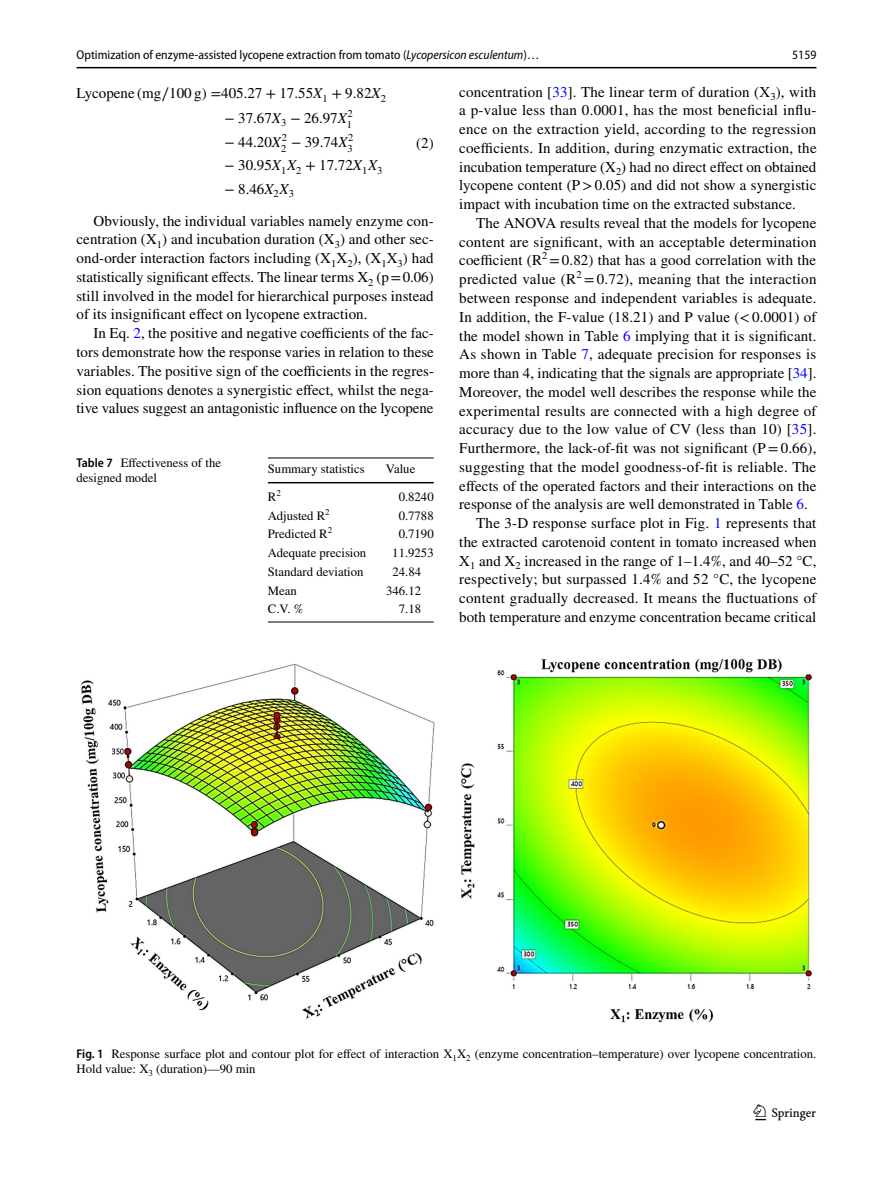
<style>
.page{position:relative;width:893px;height:1187px;background:#fff}
.page>*{position:absolute;margin:0;border:0;box-sizing:border-box;transform-origin:0 0}
.t1{font:22.5px "Springnew Regular 2";color:#000}
.t2{font:15px/18.8px "STIX";letter-spacing:.005em;color:#000;text-align:justify}
.t3{font:15px/24.8px "STIX General Regular 2";color:#000}
.t4{font:12.75px/15px "STIX";color:#000}
.t5{font:12.75px "Myriad Pro Semi Cn 3";color:#000}
.t6{font:semi-condensed 12.75px "Myriad Pro";color:#000}
.t7{font:10.5px "STIX General Regular 2";color:#000}
.s1{font-family:"Myriad Pro";font-style:italic;font-stretch:semi-condensed}
.s2{font-family:"STIX Math Regular 2"}
.s3{font-family:"STIX General Italic 2"}
.s4{color:#00f}
.s5{font-family:"Myriad Pro";font-weight:600;font-stretch:semi-condensed}
</style>
<div class="page">
<hr style="left:77px;top:67px;width:739px;height:1px;background:#000">
<hr style="left:268px;top:457px;width:118px;height:1px;background:#000">
<hr style="left:268px;top:482px;width:118px;height:1px;background:#000">
<hr style="left:386px;top:457px;width:48px;height:1px;background:#000">
<hr style="left:386px;top:482px;width:48px;height:1px;background:#000">
<hr style="left:268px;top:621px;width:118px;height:1px;background:#000">
<hr style="left:386px;top:621px;width:48px;height:1px;background:#000">
<img style="left:81px;top:659px;width:731px;height:363px">
<p class="t5" style="left:77px;top:48px;width:465px">Optimization of enzyme‑assisted lycopene extraction from tomato (<span class="s1">Lycopersicon esculentum</span>)…</p>
<p class="t6" style="left:792px;top:48px;width:26px">5159</p>
<p class="t3" style="left:225px;top:82px;width:163px;text-indent:-148px">Lycopene <span class="s2">(</span>mg<span class="s2">∕</span>100 g<span class="s2">) =</span>405.27 <span class="s2">+</span> 17.55<span class="s3">X</span><sub>1</sub> <span class="s2">+</span> 9.82<span class="s3">X</span><sub>2 </sub><span class="s2">−</span> 37.67<span class="s3">X</span><sub>3</sub> <span class="s2">−</span> 26.97<span class="s3">X</span><sup>2</sup></p>
<p class="t7" style="left:347px;top:121px;width:7px">1</p>
<p class="t3" style="left:225px;top:131px;width:64px"><span class="s2">−</span> 44.20<span class="s3">X</span><sup>2</sup></p>
<p class="t3" style="left:281px;top:131px;width:74px"><sub>2</sub> <span class="s2">−</span> 39.74<span class="s3">X</span><sup>2</sup></p>
<p class="t7" style="left:348px;top:145px;width:7px">3</p>
<p class="t3" style="left:225px;top:155px;width:159px;line-height:23.1px"><span class="s2">−</span> 30.95<span class="s3">X</span><sub>1</sub><span class="s3">X</span><sub>2</sub> <span class="s2">+</span> 17.72<span class="s3">X</span><sub>1</sub><span class="s3">X</span><sub>3 </sub><span class="s2">−</span> 8.46<span class="s3">X</span><sub>2</sub><span class="s3">X</span><sub>3</sub></p>
<p class="t2" style="left:416px;top:135px;width:19px">(2)</p>
<p class="t2" style="left:77px;top:212px;width:359px;text-indent:17px">Obviously, the individual variables namely enzyme con&shy;centration (X<sub>1</sub>) and incubation duration (X<sub>3</sub>) and other sec&shy;ond-order interaction factors including (X<sub>1</sub>X<sub>2</sub>), (X<sub>1</sub>X<sub>3</sub>) had statistically significant effects. The linear terms X<sub>2</sub> (p=0.06) still involved in the model for hierarchical purposes instead of its insignificant effect on lycopene extraction.</p>
<p class="t2" style="left:77px;top:325px;width:359px;text-indent:17px">In Eq. <span class="s4">2</span>, the positive and negative coefficients of the fac&shy;tors demonstrate how the response varies in relation to these variables. The positive sign of the coefficients in the regres&shy;sion equations denotes a synergistic effect, whilst the nega&shy;tive values suggest an antagonistic influence on the lycopene</p>
<p class="t4" style="left:77px;top:456px;width:146px"><span class="s5">Table 7</span> Effectiveness of the designed model</p>
<p class="t4" style="left:268px;top:462px;width:98px">Summary statistics</p>
<p class="t4" style="left:386px;top:462px;width:31px">Value</p>
<p class="t4" style="left:268px;top:490px;width:14px">R<sup>2</sup></p>
<p class="t4" style="left:399px;top:490px;width:37px">0.8240</p>
<p class="t4" style="left:268px;top:509px;width:63px">Adjusted R<sup>2</sup></p>
<p class="t4" style="left:399px;top:509px;width:37px">0.7788</p>
<p class="t4" style="left:268px;top:527px;width:66px">Predicted R<sup>2</sup></p>
<p class="t4" style="left:399px;top:527px;width:37px">0.7190</p>
<p class="t4" style="left:268px;top:546px;width:100px">Adequate precision</p>
<p class="t4" style="left:392px;top:546px;width:43px">11.9253</p>
<p class="t4" style="left:268px;top:565px;width:97px">Standard deviation</p>
<p class="t4" style="left:392px;top:565px;width:30px">24.84</p>
<p class="t4" style="left:268px;top:583px;width:31px">Mean</p>
<p class="t4" style="left:386px;top:583px;width:37px">346.12</p>
<p class="t4" style="left:268px;top:602px;width:37px">C.V. %</p>
<p class="t4" style="left:399px;top:602px;width:24px">7.18</p>
<p class="t2" style="left:459px;top:83px;width:359px">concentration [<span class="s4">33</span>]. The linear term of duration (X<sub>3</sub>), with a p-value less than 0.0001, has the most beneficial influ&shy;ence on the extraction yield, according to the regression coefficients. In addition, during enzymatic extraction, the incubation temperature (X<sub>2</sub>) had no direct effect on obtained lycopene content (P&gt;0.05) and did not show a synergistic impact with incubation time on the extracted substance.</p>
<p class="t2" style="left:476px;top:214px;width:342px">The ANOVA results reveal that the models for lycopene</p>
<p class="t2" style="left:459px;top:233px;width:359px">content are significant, with an acceptable determination</p>
<p class="t2" style="left:459px;top:252px;width:358px">coefficient (R<sup>2</sup> =0.82) that has a good correlation with the</p>
<p class="t2" style="left:459px;top:271px;width:359px">predicted value (R<sup>2</sup> =0.72), meaning that the interaction</p>
<p class="t2" style="left:459px;top:289px;width:359px">between response and independent variables is adequate.</p>
<p class="t2" style="left:459px;top:308px;width:359px">In addition, the F-value (18.21) and P value (&lt;0.0001) of</p>
<p class="t2" style="left:459px;top:327px;width:359px">the model shown in Table <span class="s4">6</span> implying that it is significant.</p>
<p class="t2" style="left:459px;top:346px;width:359px">As shown in Table <span class="s4">7</span>, adequate precision for responses is</p>
<p class="t2" style="left:459px;top:364px;width:359px">more than 4, indicating that the signals are appropriate [<span class="s4">34</span>].</p>
<p class="t2" style="left:459px;top:383px;width:359px">Moreover, the model well describes the response while the</p>
<p class="t2" style="left:459px;top:402px;width:359px">experimental results are connected with a high degree of</p>
<p class="t2" style="left:459px;top:421px;width:359px">accuracy due to the low value of CV (less than 10) [<span class="s4">35</span>].</p>
<p class="t2" style="left:459px;top:439px;width:359px">Furthermore, the lack-of-fit was not significant (P=0.66),</p>
<p class="t2" style="left:459px;top:458px;width:358px">suggesting that the model goodness-of-fit is reliable. The</p>
<p class="t2" style="left:459px;top:477px;width:359px">effects of the operated factors and their interactions on the</p>
<p class="t2" style="left:459px;top:496px;width:350px">response of the analysis are well demonstrated in Table <span class="s4">6</span>.</p>
<p class="t2" style="left:476px;top:514px;width:342px">The 3-D response surface plot in Fig. <span class="s4">1</span> represents that</p>
<p class="t2" style="left:459px;top:533px;width:359px">the extracted carotenoid content in tomato increased when</p>
<p class="t2" style="left:459px;top:552px;width:359px">X<sub>1</sub> and X<sub>2</sub> increased in the range of 1–1.4%, and 40–52 °C,</p>
<p class="t2" style="left:459px;top:571px;width:359px">respectively; but surpassed 1.4% and 52 °C, the lycopene</p>
<p class="t2" style="left:459px;top:589px;width:359px">content gradually decreased. It means the fluctuations of</p>
<p class="t2" style="left:459px;top:608px;width:358px">both temperature and enzyme concentration became critical</p>
<p class="t4" style="left:77px;top:1046px;width:741px"><span class="s5">Fig. 1</span> Response surface plot and contour plot for effect of interaction X<sub>1</sub>X<sub>2</sub> (enzyme concentration–temperature) over lycopene concentration.<br>Hold value: X<sub>3</sub> (duration)—90 min</p>
<h1 class="t1" style="left:755px;top:1104px;width:62px">1 3</h1>
</div>
